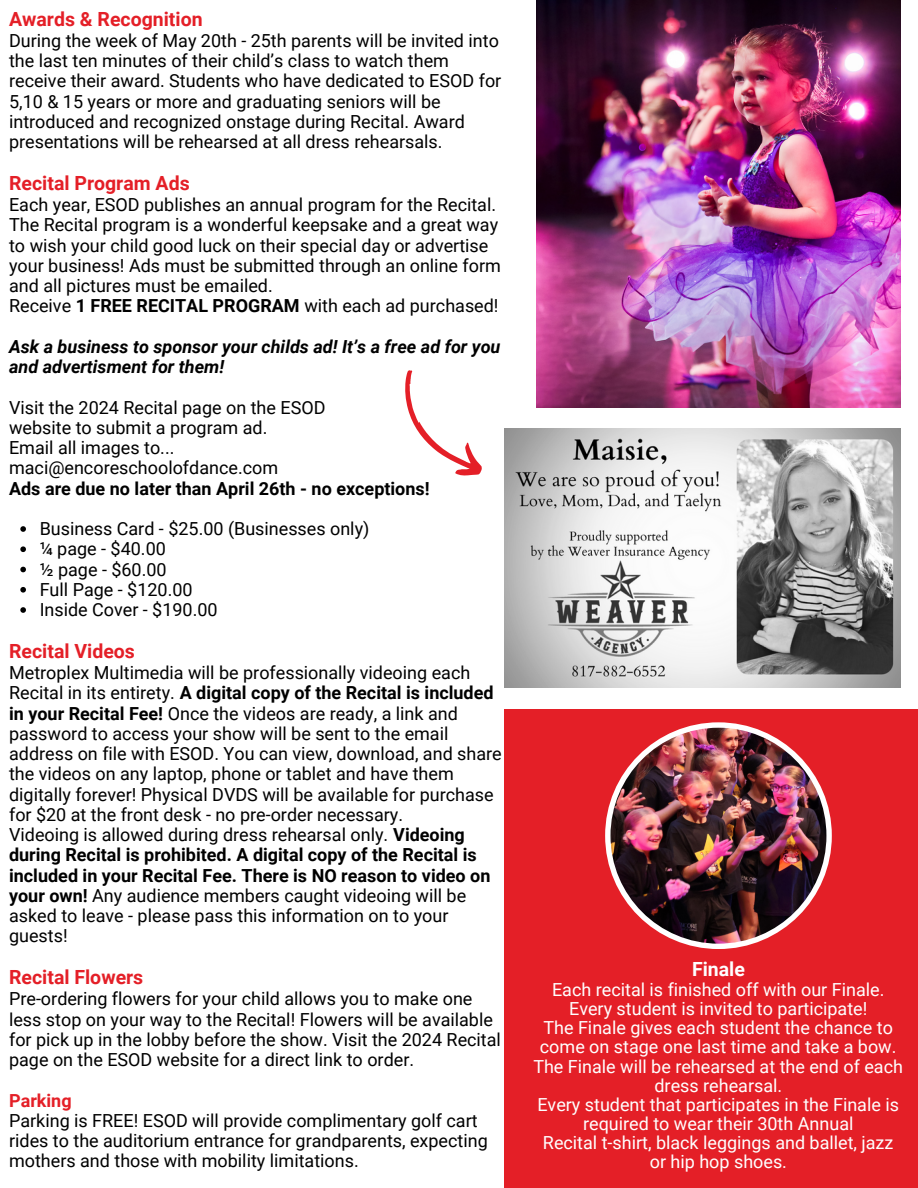
<style>
.page{position:relative;width:918px;height:1188px;background:#fff}
.page>*{position:absolute;margin:0;border:0;box-sizing:border-box;transform-origin:0 0}
.t1{font:700 19.5px "Roboto";color:#e41f27}
.t2{font:700 19.5px "Roboto";color:#fff}
.t3{font:18px/20.2px "Roboto";color:#000}
.t4{font:18px/19.2px "Roboto";color:#fff;text-align:center}
.t5{font:italic 700 18px/20.2px "Roboto";color:#000}
.t6{font:700 18px "Roboto";color:#000}
.t7{font:700 18px "Roboto";color:#e41f27}
.s1{font-weight:700}
</style>
<div class="page">
<img style="left:537px;top:0;width:363px;height:407px">
<div style="left:504px;top:709px;width:414px;height:479px;background:#e41f27"></div>
<svg style="left:605px;top:722px;width:227px;height:227px;background:#f4ebeb"></svg>
<img style="left:611px;top:728px;width:215px;height:216px;border-radius:50%">
<img style="left:504px;top:429px;width:396px;height:258px">
<svg style="left:405px;top:370px;width:77px;height:106px"></svg>
<svg style="left:20px;top:526px;width:6px;height:6px"></svg>
<svg style="left:20px;top:546px;width:6px;height:6px"></svg>
<svg style="left:20px;top:567px;width:6px;height:5px"></svg>
<svg style="left:20px;top:587px;width:6px;height:6px"></svg>
<svg style="left:20px;top:607px;width:6px;height:6px"></svg>
<p class="t1" style="left:9px;top:7px;width:195px">Awards &amp; Recognition</p>
<p class="t3" style="left:9px;top:31px;width:494px">During the week of May 20th - 25th parents will be invited into the last ten minutes of their child’s class to watch them receive their award. Students who have dedicated to ESOD for 5,10 &amp; 15 years or more and graduating seniors will be introduced and recognized onstage during Recital. Award presentations will be rehearsed at all dress rehearsals.</p>
<p class="t1" style="left:9px;top:172px;width:182px">Recital Program Ads</p>
<h1 class="t3" style="left:9px;top:195px;width:493px">Each year, ESOD publishes an annual program for the Recital.<br>The Recital program is a wonderful keepsake and a great way to wish your child good luck on their special day or advertise your business! Ads must be submitted through an online form and all pictures must be emailed.</h1>
<p class="t3" style="left:9px;top:296px;width:491px">Receive <span class="s1">1 FREE RECITAL PROGRAM</span> with each ad purchased!</p>
<p class="t5" style="left:9px;top:337px;width:493px">Ask a business to sponsor your childs ad! It’s a free ad for you and advertisment for them!</p>
<p class="t3" style="left:9px;top:397px;width:318px">Visit the 2024 Recital page on the ESOD</p>
<p class="t3" style="left:9px;top:418px;width:260px">website to submit a program ad.</p>
<p class="t3" style="left:9px;top:438px;width:167px">Email all images to...</p>
<p class="t3" style="left:9px;top:458px;width:271px">maci@encoreschoolofdance.com</p>
<p class="t6" style="left:9px;top:478px;width:422px">Ads are due no later than April 26th - no exceptions!</p>
<p class="t3" style="left:40px;top:519px;width:331px">Business Card - $25.00 (Businesses only)</p>
<p class="t3" style="left:40px;top:539px;width:128px">¼ page - $40.00</p>
<p class="t3" style="left:40px;top:559px;width:128px">½ page - $60.00</p>
<p class="t3" style="left:40px;top:580px;width:154px">Full Page - $120.00</p>
<p class="t3" style="left:40px;top:600px;width:179px">Inside Cover - $190.00</p>
<p class="t1" style="left:9px;top:640px;width:127px">Recital Videos</p>
<p class="t3" style="left:9px;top:663px;width:494px">Metroplex Multimedia will be professionally videoing each Recital in its entirety. <span class="s1">A digital copy of the Recital is included in your Recital Fee!</span> Once the videos are ready, a link and password to access your show will be sent to the email address on file with ESOD. You can view, download, and share the videos on any laptop, phone or tablet and have them digitally forever! Physical DVDS will be available for purchase for $20 at the front desk - no pre-order necessary.</p>
<p class="t3" style="left:9px;top:825px;width:483px">Videoing is allowed during dress rehearsal only. <span class="s1">Videoing during Recital is prohibited. A digital copy of the Recital is included in your Recital Fee. There is NO reason to video on your own!</span> Any audience members caught videoing will be asked to leave - please pass this information on to your guests!</p>
<p class="t1" style="left:9px;top:966px;width:136px">Recital Flowers</p>
<p class="t3" style="left:9px;top:989px;width:493px">Pre-ordering flowers for your child allows you to make one less stop on your way to the Recital! Flowers will be available for pick up in the lobby before the show. Visit the 2024 Recital page on the ESOD website for a direct link to order.</p>
<p class="t7" style="left:9px;top:1090px;width:64px">Parking</p>
<p class="t3" style="left:9px;top:1111px;width:480px">Parking is FREE! ESOD will provide complimentary golf cart rides to the auditorium entrance for grandparents, expecting mothers and those with mobility limitations.</p>
<p class="t2" style="left:692px;top:958px;width:54px">Finale</p>
<p class="t4" style="left:552px;top:980px;width:334px">Each recital is finished off with our Finale.</p>
<p class="t4" style="left:569px;top:999px;width:300px">Every student is invited to participate!</p>
<p class="t4" style="left:533px;top:1019px;width:371px">The Finale gives each student the chance to come on stage one last time and take a bow.<br>The Finale will be rehearsed at the end of each dress rehearsal.</p>
<p class="t4" style="left:537px;top:1095px;width:363px">Every student that participates in the Finale is required to wear their 30th Annual</p>
<p class="t4" style="left:543px;top:1133px;width:352px">Recital t-shirt, black leggings and ballet, jazz</p>
<p class="t4" style="left:650px;top:1152px;width:139px">or hip hop shoes.</p>
</div>
